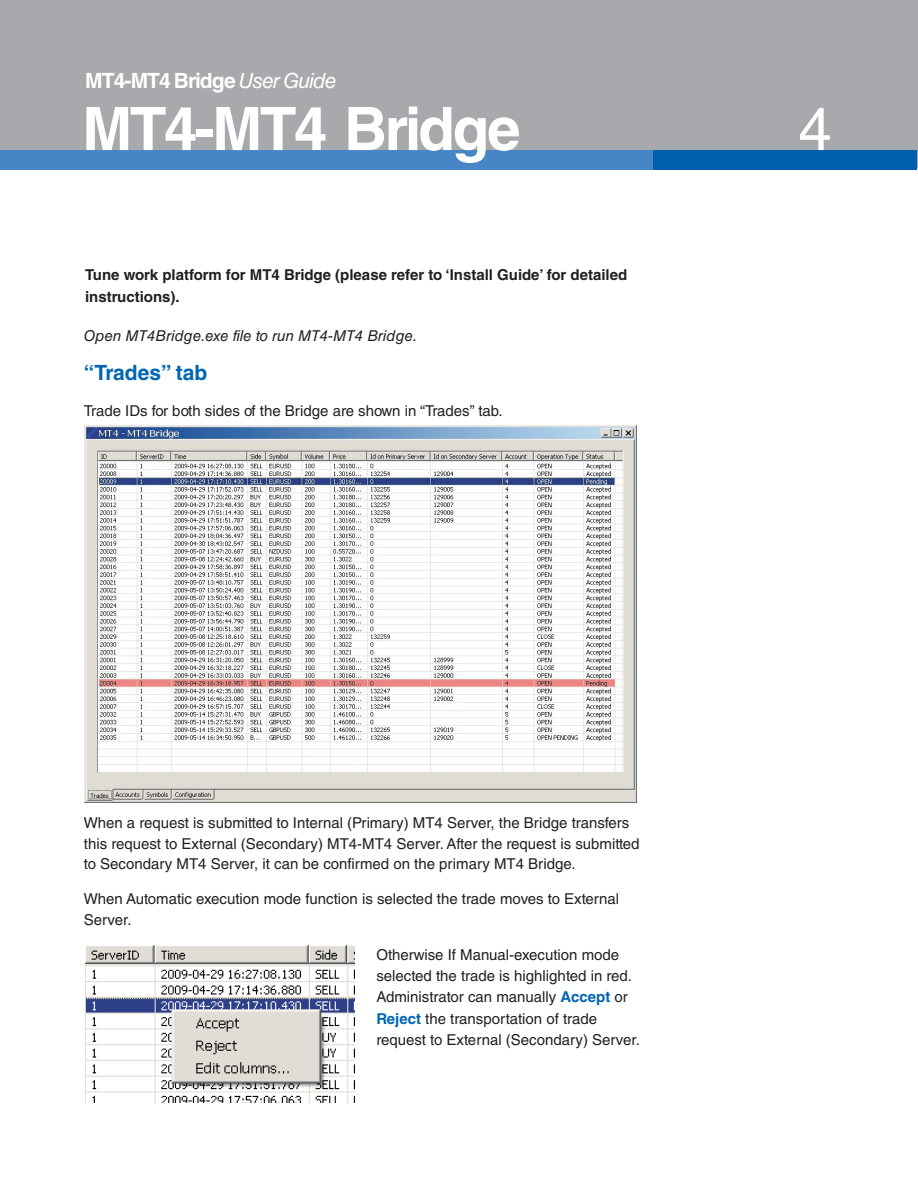
<style>
.page{position:relative;width:918px;height:1188px;background:#fff}
.page>*{position:absolute;margin:0;border:0;box-sizing:border-box;transform-origin:0 0}
.t1{font:700 60px "Helvetica LT Std";letter-spacing:-.04em;color:#fff}
.t2{font:60px "Helvetica LT Std";color:#fff}
.t3{font:700 21px "Helvetica LT Std";letter-spacing:-.04em;color:#fff}
.t4{font:700 21px "Helvetica LT Std";color:#0166b3}
.t5{font:15px/21.1px "Helvetica LT Std";color:#231f20}
.t6{font:700 15px/21.5px "Helvetica LT Std";color:#231f20}
.t7{font:italic 15px "Helvetica LT Std";color:#231f20}
.s1{font-weight:400;font-style:italic}
.s2{font-weight:700;color:#0166b3}
</style>
<div class="page">
<div style="left:0;top:0;width:918px;height:168px;background:#a8a9ad"></div>
<div style="left:653px;top:150px;width:264px;height:19px;background:#0160ae"></div>
<div style="left:0;top:150px;width:653px;height:19px;background:#4786c6"></div>
<img style="left:85px;top:945px;width:270px;height:158px">
<img style="left:85px;top:425px;width:551px;height:378px">
<h2 class="t3" style="left:85px;top:73px;width:253px">MT4-MT4 Bridge <span class="s1">User Guide</span></h2>
<h1 class="t1" style="left:82px;top:107px;width:440px">MT4-MT4 Bridge</h1>
<p class="t6" style="left:85px;top:266px;width:544px">Tune work platform for MT4 Bridge (please refer to ‘Install Guide’ for detailed instructions).</p>
<p class="t7" style="left:84px;top:330px;width:335px">Open MT4Bridge.exe file to run MT4-MT4 Bridge.</p>
<h2 class="t4" style="left:84px;top:365px;width:125px">“Trades” tab</h2>
<p class="t5" style="left:84px;top:402px;width:420px">Trade IDs for both sides of the Bridge are shown in “Trades” tab.</p>
<p class="t5" style="left:84px;top:814px;width:557px">When a request is submitted to Internal (Primary) MT4 Server, the Bridge transfers this request to External (Secondary) MT4-MT4 Server. After the request is submitted to Secondary MT4 Server, it can be confirmed on the primary MT4 Bridge.</p>
<p class="t5" style="left:84px;top:890px;width:537px">When Automatic execution mode function is selected the trade moves to External<br>Server.</p>
<p class="t5" style="left:376px;top:946px;width:265px">Otherwise If Manual-execution mode selected the trade is highlighted in red.<br>Administrator can manually <span class="s2">Accept</span> or <span class="s2">Reject</span> the transportation of trade request to External (Secondary) Server.</p>
<h1 class="t2" style="left:798px;top:107px;width:35px">4</h1>
</div>
